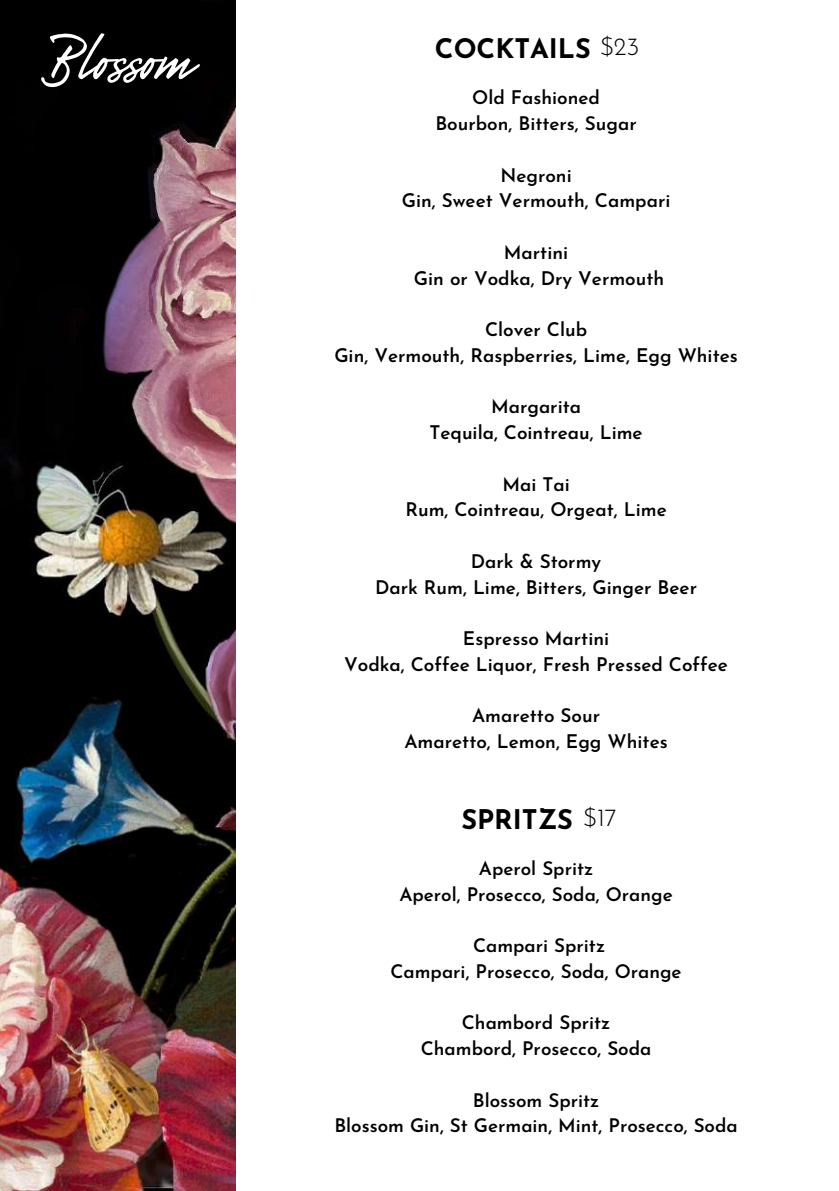
<style>
.page{position:relative;width:839px;height:1191px;background:#fff}
.page>*{position:absolute;margin:0;border:0;box-sizing:border-box;transform-origin:0 0}
.t1{font:73.8px "Gentlemens Script";color:#fff}
.t2{font:700 27px "Josefin Sans";color:#000}
.t3{font:600 19px/25.8px "Josefin Sans";color:#000;text-align:center}
.t4{font:600 18.8px/25.8px "Josefin Sans";color:#000;text-align:center}
.s1{font-weight:300;font-size:24.8px}
</style>
<div class="page">
<img style="left:0;top:0;width:235px;height:1191px">
<h1 class="t1" style="left:41px;top:14px;width:154px">Blossom</h1>
<h2 class="t2" style="left:435px;top:38px;width:206px">COCKTAILS <span class="s1">$23</span></h2>
<p class="t3" style="left:435px;top:87px;width:203px">Old Fashioned<br>Bourbon, Bitters, Sugar</p>
<p class="t3" style="left:402px;top:164px;width:270px">Negroni<br>Gin, Sweet Vermouth, Campari</p>
<p class="t3" style="left:414px;top:241px;width:252px">Martini<br>Gin or Vodka, Dry Vermouth</p>
<p class="t3" style="left:334px;top:318px;width:405px">Clover Club<br>Gin, Vermouth, Raspberries, Lime, Egg Whites</p>
<p class="t3" style="left:429px;top:396px;width:215px">Margarita<br>Tequila, Cointreau, Lime</p>
<p class="t3" style="left:405px;top:473px;width:263px">Mai Tai<br>Rum, Cointreau, Orgeat, Lime</p>
<p class="t3" style="left:375px;top:550px;width:323px">Dark &amp; Stormy<br>Dark Rum, Lime, Bitters, Ginger Beer</p>
<p class="t3" style="left:344px;top:628px;width:385px">Espresso Martini<br>Vodka, Coffee Liquor, Fresh Pressed Coffee</p>
<p class="t3" style="left:404px;top:705px;width:265px">Amaretto Sour<br>Amaretto, Lemon, Egg Whites</p>
<h2 class="t2" style="left:461px;top:808px;width:157px">SPRITZS <span class="s1">$17</span></h2>
<p class="t4" style="left:399px;top:857px;width:275px">Aperol Spritz<br>Aperol, Prosecco, Soda, Orange</p>
<p class="t4" style="left:390px;top:935px;width:293px">Campari Spritz<br>Campari, Prosecco, Soda, Orange</p>
<p class="t4" style="left:421px;top:1012px;width:232px">Chambord Spritz<br>Chambord, Prosecco, Soda</p>
<p class="t4" style="left:334px;top:1089px;width:405px">Blossom Spritz<br>Blossom Gin, St Germain, Mint, Prosecco, Soda</p>
</div>
